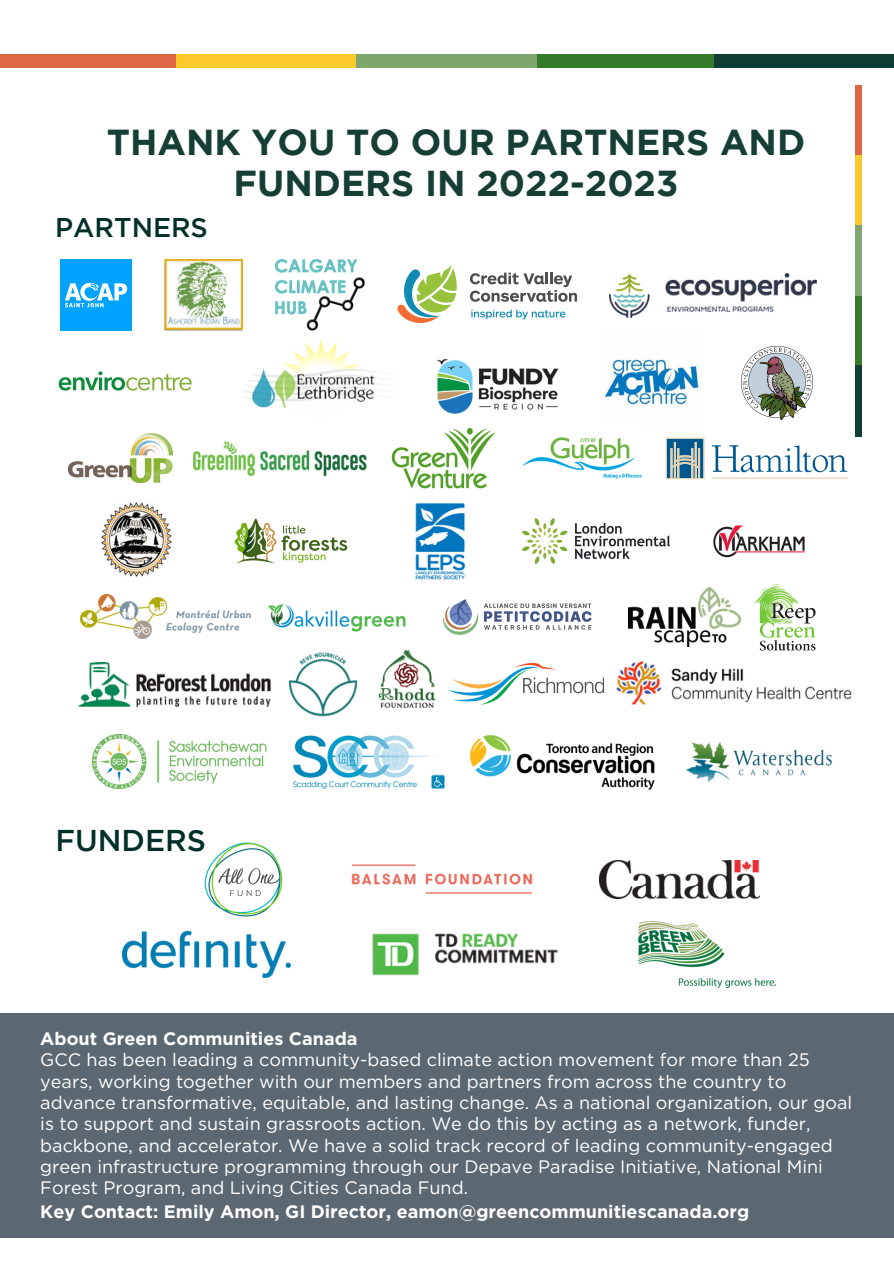
<style>
.page{position:relative;width:894px;height:1264px;background:#fff}
.page>*{position:absolute;margin:0;border:0;box-sizing:border-box;transform-origin:0 0}
.t1{font:700 36px/41.2px "Gotham";color:#153e35;text-align:center}
.t2{font:500 30px "Gotham";color:#003028}
.t3{font:500 27px "Gotham";color:#003028}
.t4{font:18px/21.3px "Gotham";color:#fff}
.t5{font:700 18px "Gotham";color:#fff}
.s1{font-style:inherit}
</style>
<div class="page">
<div style="left:0;top:1013px;width:893px;height:224px;background:#5c6871"></div>
<div style="left:855px;top:86px;width:6px;height:70px;background:#dc6746"></div>
<div style="left:855px;top:155px;width:6px;height:71px;background:#faca2e"></div>
<div style="left:855px;top:226px;width:6px;height:70px;background:#7ea66e"></div>
<div style="left:855px;top:296px;width:6px;height:71px;background:#377c2b"></div>
<div style="left:855px;top:366px;width:6px;height:70px;background:#113e35"></div>
<img style="left:122px;top:931px;width:168px;height:46px">
<img style="left:372px;top:933px;width:186px;height:43px">
<img style="left:638px;top:921px;width:137px;height:66px">
<img style="left:289px;top:652px;width:67px;height:65px">
<img style="left:754px;top:584px;width:61px;height:66px">
<img style="left:244px;top:339px;width:137px;height:69px">
<img style="left:69px;top:433px;width:103px;height:49px">
<img style="left:523px;top:518px;width:146px;height:45px">
<img style="left:391px;top:436px;width:102px;height:53px">
<img style="left:58px;top:371px;width:134px;height:20px">
<img style="left:92px;top:734px;width:175px;height:54px">
<img style="left:60px;top:260px;width:71px;height:70px">
<img style="left:78px;top:662px;width:192px;height:44px">
<img style="left:194px;top:441px;width:172px;height:34px">
<img style="left:616px;top:661px;width:235px;height:44px">
<img style="left:686px;top:742px;width:147px;height:40px">
<img style="left:101px;top:502px;width:71px;height:75px">
<img style="left:628px;top:587px;width:112px;height:59px">
<img style="left:164px;top:260px;width:79px;height:70px">
<img style="left:378px;top:649px;width:58px;height:59px">
<img style="left:294px;top:735px;width:150px;height:53px">
<img style="left:415px;top:502px;width:51px;height:78px">
<svg style="left:397px;top:265px;width:60px;height:58px"></svg>
<svg style="left:470px;top:272px;width:107px;height:30px"></svg>
<svg style="left:471px;top:310px;width:94px;height:9px"></svg>
<img style="left:234px;top:518px;width:114px;height:46px">
<img style="left:275px;top:260px;width:89px;height:70px">
<img style="left:604px;top:359px;width:96px;height:46px">
<svg style="left:665px;top:437px;width:182px;height:42px"></svg>
<img style="left:522px;top:437px;width:120px;height:42px">
<img style="left:470px;top:735px;width:184px;height:54px">
<img style="left:713px;top:525px;width:92px;height:33px">
<img style="left:448px;top:663px;width:155px;height:41px">
<img style="left:267px;top:604px;width:139px;height:28px">
<img style="left:443px;top:599px;width:149px;height:36px">
<img style="left:609px;top:273px;width:207px;height:44px">
<img style="left:80px;top:594px;width:170px;height:44px">
<img style="left:437px;top:358px;width:122px;height:78px">
<img style="left:351px;top:864px;width:182px;height:30px">
<img style="left:204px;top:842px;width:79px;height:75px">
<img style="left:741px;top:346px;width:72px;height:74px">
<img style="left:599px;top:860px;width:160px;height:38px">
<div style="left:0;top:54px;width:179px;height:14px;background:#de6746"></div>
<div style="left:176px;top:54px;width:180px;height:14px;background:#faca2b"></div>
<div style="left:356px;top:54px;width:181px;height:14px;background:#7fa66d"></div>
<div style="left:537px;top:54px;width:180px;height:14px;background:#357b2b"></div>
<div style="left:714px;top:54px;width:179px;height:14px;background:#113e34"></div>
<h2 class="t1" style="left:107px;top:121px;width:699px">THANK YOU TO OUR PARTNERS AND<br>FUNDERS <span class="s1">IN</span> 2022-2023</h2>
<p class="t3" style="left:55px;top:212px;width:154px">PARTNERS</p>
<p class="t2" style="left:55px;top:823px;width:152px">FUNDERS</p>
<p class="t5" style="left:40px;top:1028px;width:319px">About Green Communities Canada</p>
<p class="t4" style="left:40px;top:1048px;width:813px">GCC has been leading a community-based climate action movement for more than 25 years, working together with our members and partners from across the country to advance transformative, equitable, and lasting change. As a national organization, our goal is to support and sustain grassroots action. We do this by acting as a network, funder, backbone, and accelerator. We have a solid track record of leading community-engaged green infrastructure programming through our Depave Paradise Initiative, National Mini Forest Program, and Living Cities Canada Fund.</p>
<p class="t5" style="left:40px;top:1200px;width:710px">Key Contact: Emily Amon, GI Director, eamon@greencommunitiescanada.org</p>
</div>
